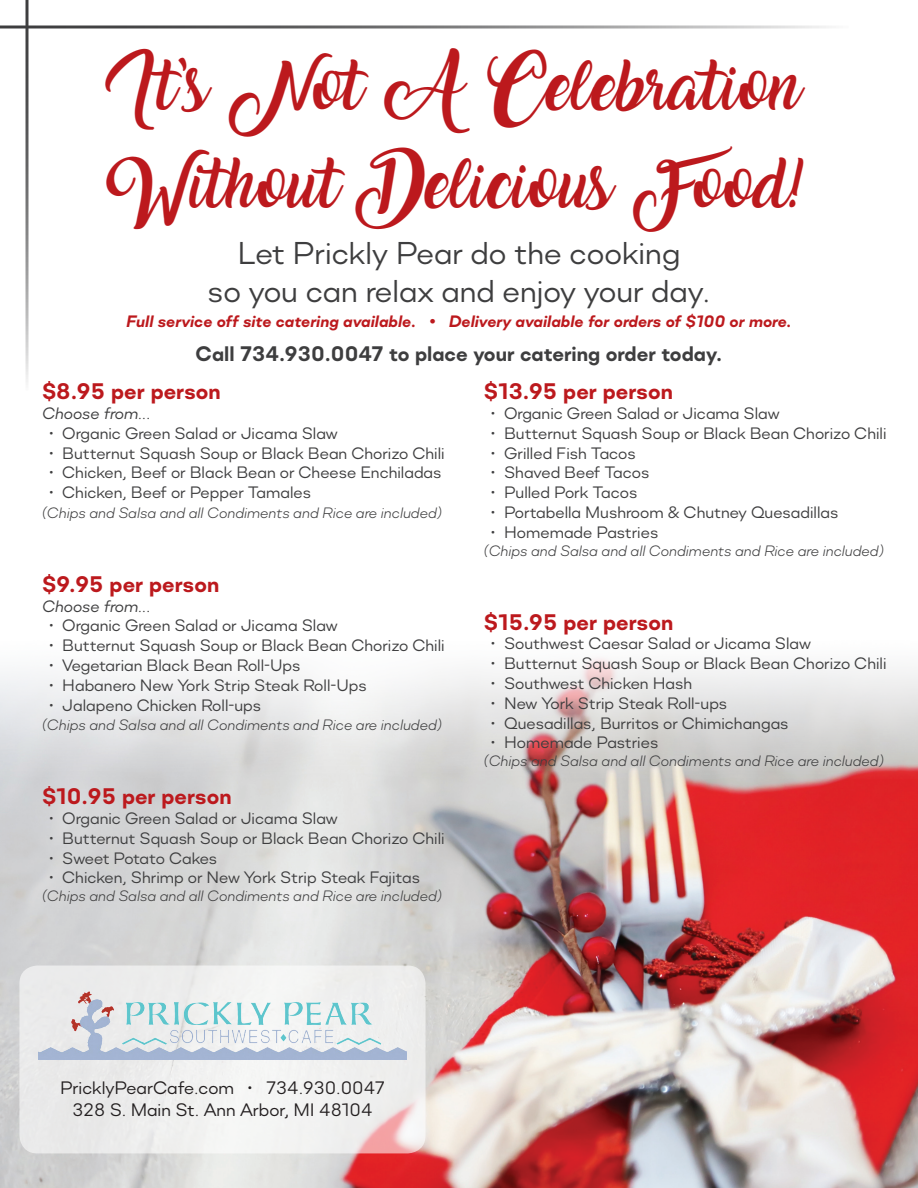
<style>
.page{position:relative;width:918px;height:1188px;background:#fff}
.page>*{position:absolute;margin:0;border:0;box-sizing:border-box;transform-origin:0 0}
.t1{font:45px "Amarillo";color:#bc191d}
.t2{font:31.5px "Mercenary";color:#3e3e3f}
.t3{font:700 22.5px "Mercenary";color:#bc191d}
.t4{font:700 21px "Mercenary";color:#3e3e3f}
.t5{font:18px "Mercenary";color:#231f20}
.t6{font:16.5px "Mercenary";color:#3e3e3f}
.t7{font:italic 700 16.5px "Mercenary";color:#bc191d}
.t8{font:italic 16.5px "Mercenary";color:#3e3e3f}
.t9{font:16.5px "Mercenary";letter-spacing:-.02em;color:#3e3e3f}
.t10{font:italic 300 15px "Mercenary";color:#3e3e3f}
</style>
<div class="page">
<img style="left:0;top:658px;width:918px;height:530px">
<div style="left:19px;top:966px;width:407px;height:187px;background:#eeeeed;border-radius:18px"></div>
<img style="left:38px;top:991px;width:369px;height:68px">
<hr style="left:26px;top:0;width:2px;height:391px;background:#3e3e3f">
<hr style="left:0;top:26px;width:849px;height:2px;background:#3e3e3f">
<p class="t1" style="left:105px;top:68px;width:698px">I t’s Not A Celebration</p>
<p class="t1" style="left:104px;top:166px;width:700px">Without Delicious Food!</p>
<p class="t2" style="left:238px;top:234px;width:444px">Let Prickly Pear do the cooking</p>
<p class="t2" style="left:208px;top:272px;width:504px">so you can relax and enjoy your day.</p>
<p class="t7" style="left:126px;top:311px;width:667px">Full service off site catering available. • Delivery available for orders of $100 or more.</p>
<p class="t4" style="left:196px;top:341px;width:528px">Call 734.930.0047 to place your catering order today.</p>
<p class="t3" style="left:42px;top:378px;width:180px">$8.95 per person</p>
<p class="t8" style="left:42px;top:403px;width:110px">Choose from...</p>
<p class="t6" style="left:49px;top:423px;width:291px">• Organic Green Salad or Jicama Slaw</p>
<p class="t6" style="left:49px;top:443px;width:397px">• Butternut Squash Soup or Black Bean Chorizo Chili</p>
<p class="t6" style="left:49px;top:462px;width:394px">• Chicken, Beef or Black Bean or Cheese Enchiladas</p>
<p class="t6" style="left:49px;top:482px;width:264px">• Chicken, Beef or Pepper Tamales</p>
<p class="t10" style="left:42px;top:503px;width:401px">(Chips and Salsa and all Condiments and Rice are included)</p>
<p class="t3" style="left:42px;top:570px;width:179px">$9.95 per person</p>
<p class="t8" style="left:42px;top:596px;width:110px">Choose from...</p>
<p class="t6" style="left:49px;top:615px;width:291px">• Organic Green Salad or Jicama Slaw</p>
<p class="t6" style="left:49px;top:635px;width:397px">• Butternut Squash Soup or Black Bean Chorizo Chili</p>
<p class="t6" style="left:49px;top:655px;width:253px">• Vegetarian Black Bean Roll-Ups</p>
<p class="t6" style="left:49px;top:675px;width:320px">• Habanero New York Strip Steak Roll-Ups</p>
<p class="t6" style="left:49px;top:695px;width:214px">• Jalapeno Chicken Roll-ups</p>
<p class="t10" style="left:42px;top:716px;width:401px">(Chips and Salsa and all Condiments and Rice are included)</p>
<p class="t3" style="left:42px;top:783px;width:191px">$10.95 per person</p>
<p class="t6" style="left:49px;top:808px;width:291px">• Organic Green Salad or Jicama Slaw</p>
<p class="t6" style="left:49px;top:828px;width:397px">• Butternut Squash Soup or Black Bean Chorizo Chili</p>
<p class="t9" style="left:49px;top:848px;width:170px">• Sweet Potato Cakes</p>
<p class="t6" style="left:49px;top:867px;width:373px">• Chicken, Shrimp or New York Strip Steak Fajitas</p>
<p class="t10" style="left:42px;top:887px;width:401px">(Chips and Salsa and all Condiments and Rice are included)</p>
<p class="t3" style="left:484px;top:378px;width:191px">$13.95 per person</p>
<p class="t6" style="left:491px;top:403px;width:291px">• Organic Green Salad or Jicama Slaw</p>
<p class="t6" style="left:491px;top:423px;width:397px">• Butternut Squash Soup or Black Bean Chorizo Chili</p>
<p class="t6" style="left:491px;top:443px;width:147px">• Grilled Fish Tacos</p>
<p class="t6" style="left:491px;top:462px;width:160px">• Shaved Beef Tacos</p>
<p class="t6" style="left:491px;top:482px;width:148px">• Pulled Pork Tacos</p>
<p class="t6" style="left:491px;top:502px;width:349px">• Portabella Mushroom &amp; Chutney Quesadillas</p>
<p class="t6" style="left:491px;top:522px;width:169px">• Homemade Pastries</p>
<p class="t10" style="left:484px;top:541px;width:401px">(Chips and Salsa and all Condiments and Rice are included)</p>
<p class="t3" style="left:484px;top:608px;width:191px">$15.95 per person</p>
<p class="t6" style="left:491px;top:633px;width:322px">• Southwest Caesar Salad or Jicama Slaw</p>
<p class="t6" style="left:491px;top:653px;width:397px">• Butternut Squash Soup or Black Bean Chorizo Chili</p>
<p class="t6" style="left:491px;top:673px;width:203px">• Southwest Chicken Hash</p>
<p class="t6" style="left:491px;top:693px;width:238px">• New York Strip Steak Roll-ups</p>
<p class="t6" style="left:491px;top:713px;width:300px">• Quesadillas, Burritos or Chimichangas</p>
<p class="t6" style="left:491px;top:732px;width:169px">• Homemade Pastries</p>
<p class="t10" style="left:484px;top:752px;width:401px">(Chips and Salsa and all Condiments and Rice are included)</p>
<p class="t5" style="left:60px;top:1077px;width:326px">PricklyPearCafe.com • 734.930.0047</p>
<p class="t5" style="left:72px;top:1099px;width:302px">328 S. Main St. Ann Arbor, MI 48104</p>
</div>
